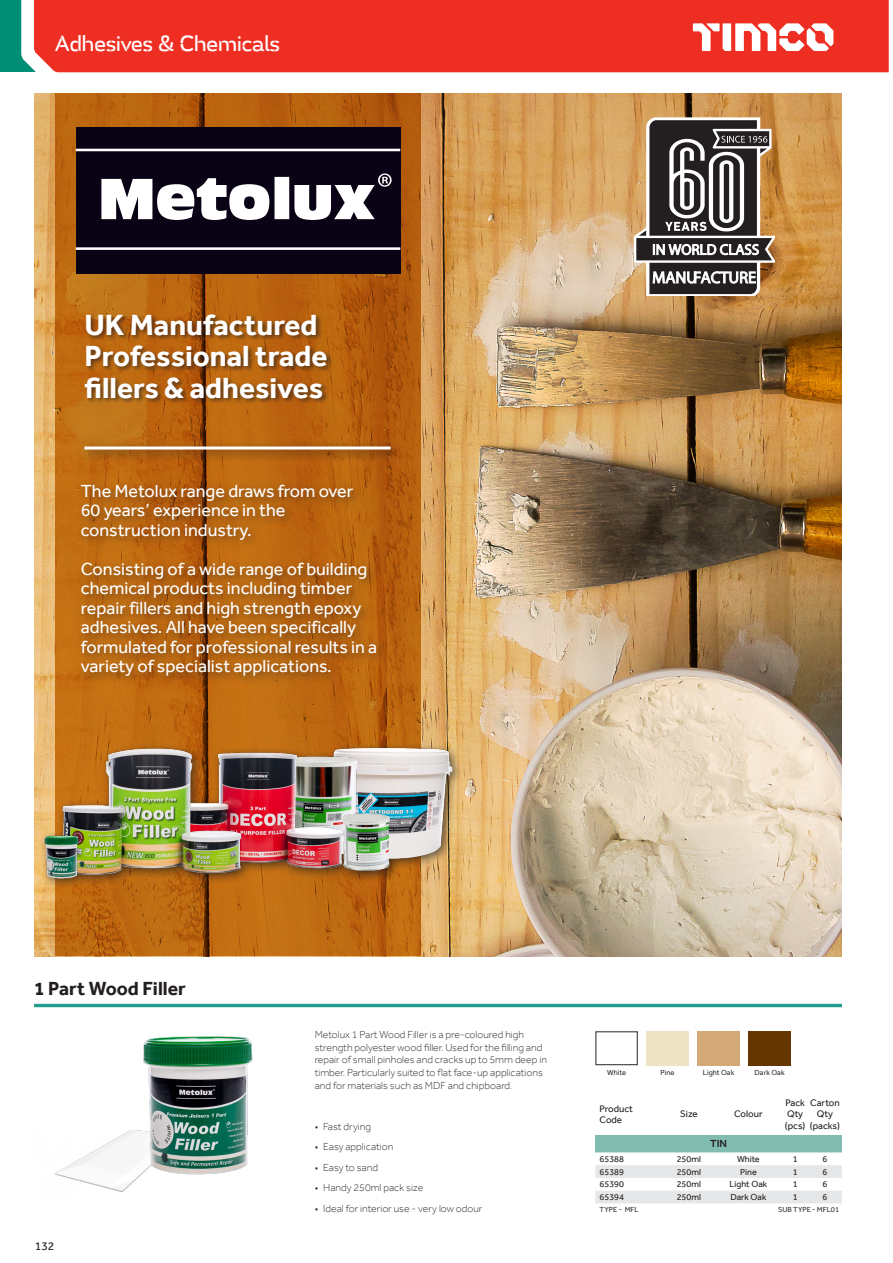
<style>
.page{position:relative;width:893px;height:1263px;background:#fff}
.page>*{position:absolute;margin:0;border:0;box-sizing:border-box;transform-origin:0 0}
.TIM_Header_-_White{font:700 30px/31.5px "Effra";color:#fff}
.t1{font:22.5px "TIM";color:#fff}
.Product_Header_-_13p{font:700 19.5px "Effra";color:#231f20}
.Product_Header_-_11p{font:18px/19.5px "Effra";color:#fff}
.t2{font:12px "Effra";color:#231f20}
.Body_Text_Left_-_Bla{font:300 10.5px/12.6px "Effra";color:#312f30}
.Packaging_Centre_-_B{font:500 10.5px "Effra";color:#231f20}
.Header_Centre{font:9.75px/11.7px "Effra";color:#231f20}
.Header_Left_-_Black{font:9.75px/11.7px "Effra";color:#231f20}
.Body_Centre_-_Black{font:9px "Effra";color:#231f20}
.Body_Left_-_Black{font:9px "Effra";color:#231f20}
.Substrates___Recess{font:7.5px "Effra";color:#312f30}
.Type{font:7.5px "Effra";color:#312f30}
</style>
<div class="page">
<img style="left:34px;top:94px;width:808px;height:862px">
<svg style="left:55px;top:94px;width:366px;height:862px;background:#b9640f"></svg>
<hr style="left:34px;top:1004px;width:808px;height:3px;background:#229d8b">
<img style="left:55px;top:1130px;width:83px;height:62px">
<img style="left:133px;top:1036px;width:120px;height:142px">
<div style="left:595px;top:1135px;width:247px;height:17px;background:#82bcb0"></div>
<svg style="left:595px;top:1152px;width:247px;height:51px"></svg>
<div style="left:646px;top:1031px;width:43px;height:34px;background:#efe3c6"></div>
<div style="left:595px;top:1031px;width:43px;height:34px;background:#fff;border:1px solid #3e3e3f"></div>
<div style="left:748px;top:1031px;width:43px;height:34px;background:#653600"></div>
<div style="left:697px;top:1031px;width:43px;height:34px;background:#d4a97a"></div>
<div style="left:83px;top:313px;width:251px;height:92px;background:#231f20;opacity:.6"></div>
<div style="left:76px;top:127px;width:324px;height:147px;background:#0a0215"></div>
<hr style="left:76px;top:149px;width:324px;height:2px;background:#fff">
<hr style="left:76px;top:247px;width:324px;height:3px;background:#fff">
<svg style="left:101px;top:178px;width:168px;height:42px"></svg>
<svg style="left:275px;top:173px;width:117px;height:47px"></svg>
<div style="left:76px;top:479px;width:312px;height:209px;background:#231f20;opacity:.55"></div>
<div style="left:79px;top:440px;width:323px;height:22px;background:#231f20;opacity:.75"></div>
<hr style="left:84px;top:446px;width:307px;height:3px;background:#fff">
<div style="left:39px;top:742px;width:425px;height:147px;background:#231f20;opacity:.7"></div>
<img style="left:374px;top:743px;width:83px;height:119px">
<img style="left:287px;top:740px;width:87px;height:139px">
<img style="left:344px;top:812px;width:46px;height:60px">
<img style="left:250px;top:749px;width:94px;height:126px">
<img style="left:58px;top:741px;width:192px;height:143px">
<img style="left:42px;top:833px;width:39px;height:46px">
<svg style="left:634px;top:117px;width:140px;height:179px"></svg>
<div style="left:0;top:0;width:38px;height:72px;background:#008e77"></div>
<svg style="left:21px;top:0;width:13px;height:70px"></svg>
<div style="left:34px;top:0;width:855px;height:72px;background:#ee2e22"></div>
<svg style="left:693px;top:23px;width:140px;height:28px"></svg>
<h2 class="t1" style="left:55px;top:29px;width:226px">Adhesives &amp; Chemicals</h2>
<p class="TIM_Header_-_White" style="left:84px;top:309px;width:235px">UK Manufactured</p>
<p class="TIM_Header_-_White" style="left:84px;top:340px;width:245px">Professional trade fillers &amp; adhesives</p>
<p class="Product_Header_-_11p" style="left:81px;top:481px;width:274px">The Metolux range draws from over<br>60 years’ experience in the construction industry.</p>
<p class="Product_Header_-_11p" style="left:81px;top:559px;width:298px">Consisting of a wide range of building chemical products including timber repair fillers and high strength epoxy adhesives. All have been specifically formulated for professional results in a variety of specialist applications.</p>
<p class="Product_Header_-_13p" style="left:34px;top:977px;width:153px">1 Part Wood Filler</p>
<p class="t2" style="left:35px;top:1239px;width:21px">132</p>
<p class="Body_Text_Left_-_Bla" style="left:315px;top:1028px;width:234px">Metolux 1 Part Wood Filler is a pre-coloured high strength polyester wood filler. Used for the filling and repair of small pinholes and cracks up to 5mm deep in timber. Particularly suited to flat face-up applications and for materials such as MDF and chipboard.</p>
<p class="Body_Text_Left_-_Bla" style="left:315px;top:1120px;width:58px">• Fast drying</p>
<p class="Body_Text_Left_-_Bla" style="left:315px;top:1140px;width:80px">• Easy application</p>
<p class="Body_Text_Left_-_Bla" style="left:315px;top:1161px;width:65px">• Easy to sand</p>
<p class="Body_Text_Left_-_Bla" style="left:315px;top:1181px;width:110px">• Handy 250ml pack size</p>
<p class="Body_Text_Left_-_Bla" style="left:315px;top:1202px;width:169px">• Ideal for interior use - very low odour</p>
<p class="Substrates___Recess" style="left:607px;top:1067px;width:20px">White</p>
<p class="Substrates___Recess" style="left:661px;top:1067px;width:16px">Pine</p>
<p class="Substrates___Recess" style="left:703px;top:1067px;width:33px">Light Oak</p>
<p class="Substrates___Recess" style="left:755px;top:1067px;width:32px">Dark Oak</p>
<p class="Header_Left_-_Black" style="left:600px;top:1102px;width:35px">Product<br>Code</p>
<p class="Header_Centre" style="left:680px;top:1108px;width:19px">Size</p>
<p class="Header_Centre" style="left:734px;top:1108px;width:30px">Colour</p>
<p class="Header_Centre" style="left:785px;top:1096px;width:22px">Pack<br>Qty (pcs)</p>
<p class="Header_Centre" style="left:810px;top:1096px;width:32px;text-align:center">Carton<br>Qty (packs)</p>
<p class="Packaging_Centre_-_B" style="left:710px;top:1138px;width:18px">TIN</p>
<p class="Body_Left_-_Black" style="left:600px;top:1153px;width:26px">65388</p>
<p class="Body_Centre_-_Black" style="left:677px;top:1153px;width:26px">250ml</p>
<p class="Body_Centre_-_Black" style="left:737px;top:1153px;width:24px">White</p>
<p class="Body_Centre_-_Black" style="left:793px;top:1153px;width:6px">1</p>
<p class="Body_Centre_-_Black" style="left:822px;top:1153px;width:6px">6</p>
<p class="Body_Left_-_Black" style="left:600px;top:1166px;width:26px">65389</p>
<p class="Body_Centre_-_Black" style="left:677px;top:1166px;width:26px">250ml</p>
<p class="Body_Centre_-_Black" style="left:740px;top:1166px;width:18px">Pine</p>
<p class="Body_Centre_-_Black" style="left:793px;top:1166px;width:6px">1</p>
<p class="Body_Centre_-_Black" style="left:822px;top:1166px;width:6px">6</p>
<p class="Body_Left_-_Black" style="left:600px;top:1179px;width:26px">65390</p>
<p class="Body_Centre_-_Black" style="left:677px;top:1179px;width:26px">250ml</p>
<p class="Body_Centre_-_Black" style="left:729px;top:1179px;width:39px">Light Oak</p>
<p class="Body_Centre_-_Black" style="left:793px;top:1179px;width:6px">1</p>
<p class="Body_Centre_-_Black" style="left:822px;top:1179px;width:6px">6</p>
<p class="Body_Left_-_Black" style="left:600px;top:1192px;width:26px">65394</p>
<p class="Body_Centre_-_Black" style="left:677px;top:1192px;width:26px">250ml</p>
<p class="Body_Centre_-_Black" style="left:730px;top:1192px;width:38px">Dark Oak</p>
<p class="Body_Centre_-_Black" style="left:793px;top:1192px;width:6px">1</p>
<p class="Body_Centre_-_Black" style="left:822px;top:1192px;width:6px">6</p>
<p class="Type" style="left:600px;top:1205px;width:41px">TYPE - MFL</p>
<p class="Type" style="left:778px;top:1205px;width:63px">SUB TYPE - MFL01</p>
</div>
